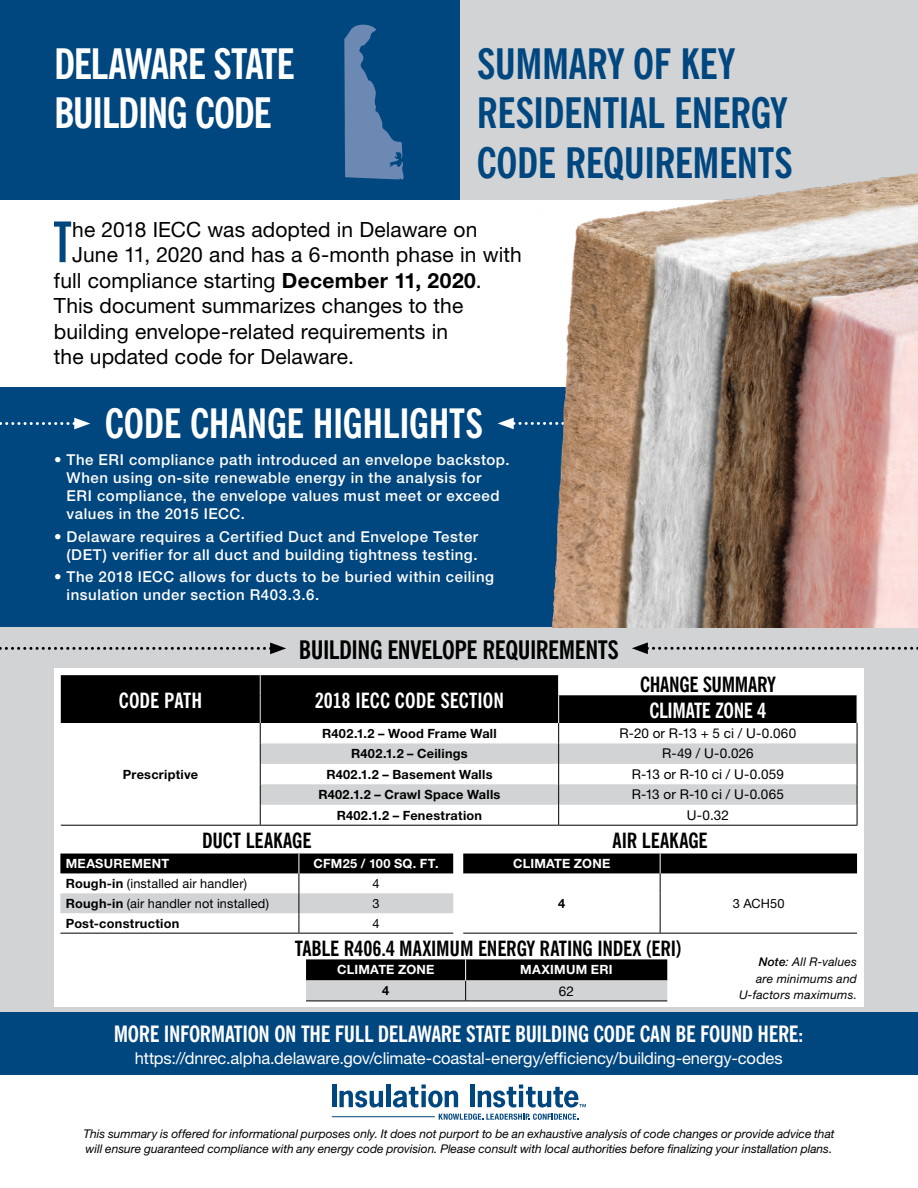
<style>
.page{position:relative;width:918px;height:1188px;background:#fff}
.page>*{position:absolute;margin:0;border:0;box-sizing:border-box;transform-origin:0 0}
.t1{font:700 extra-condensed 56.25px "News Gothic BT";color:#00467f}
.t2{font:700 condensed 42px/49.5px "News Gothic BT";letter-spacing:-.01em;color:#00467f}
.t3{font:700 condensed 42px/49.5px "News Gothic BT";letter-spacing:-.03em;color:#fff}
.t4{font:700 condensed 40.5px "News Gothic BT";letter-spacing:-.01em;color:#fff}
.t5{font:700 condensed 25.5px "News Gothic BT";letter-spacing:-.02em;color:#000}
.t6{font:700 condensed 22.5px "News Gothic BT";letter-spacing:-.02em;color:#fff}
.t7{font:21px "Helvetica Neue LT Std";letter-spacing:.005em;color:#000}
.t8{font:700 condensed 21px "News Gothic BT";letter-spacing:-.01em;color:#000}
.t9{font:700 condensed 21px "News Gothic BT";color:#fff}
.t10{font:16.5px "Helvetica Neue LT Std";letter-spacing:-.01em;color:#fff}
.t11{font:500 15px/18px "Helvetica Neue LT Std";letter-spacing:.035em;color:#fff}
.t12{font:13.5px "Helvetica Neue LT Std";letter-spacing:.01em;color:#000}
.t13{font:700 12.75px "Helvetica Neue LT Std";letter-spacing:.02em;color:#000}
.t14{font:12.75px "Helvetica Neue LT Std";letter-spacing:.01em;color:#000}
.t15{font:700 12.75px "Helvetica Neue LT Std";letter-spacing:.02em;color:#fff}
.t16{font:italic 12px/16.5px "Helvetica Neue LT Std";color:#000;text-align:right}
.s1{font-weight:700}
.s2{font-weight:500}
</style>
<div class="page">
<div style="left:0;top:387px;width:918px;height:316px;background:#00467f"></div>
<div style="left:0;top:627px;width:918px;height:438px;background:#d1d3d4"></div>
<svg style="left:632px;top:642px;width:286px;height:12px"></svg>
<svg style="left:0;top:643px;width:286px;height:11px"></svg>
<hr style="left:332px;top:1085px;width:4px;height:22px;background:#00467f">
<svg style="left:439px;top:1114px;width:139px;height:6px"></svg>
<svg style="left:339px;top:1091px;width:44px;height:17px"></svg>
<hr style="left:386px;top:1085px;width:4px;height:22px;background:#00467f">
<svg style="left:393px;top:1085px;width:65px;height:23px"></svg>
<div style="left:470px;top:1085px;width:5px;height:22px;background:#00467f"></div>
<svg style="left:478px;top:1085px;width:108px;height:23px"></svg>
<hr style="left:332px;top:1116px;width:103px;height:1px;background:#00467f">
<div style="left:441px;top:0;width:477px;height:199px;background:#d1d3d4"></div>
<div style="left:0;top:0;width:460px;height:199px;background:#00467f"></div>
<svg style="left:498px;top:418px;width:28px;height:11px"></svg>
<svg style="left:0;top:418px;width:90px;height:11px"></svg>
<img style="left:526px;top:173px;width:392px;height:454px">
<div style="left:0;top:1012px;width:918px;height:62px;background:#00467f"></div>
<div style="left:54px;top:668px;width:810px;height:339px;background:#fff"></div>
<svg style="left:60px;top:854px;width:797px;height:79px"></svg>
<hr style="left:60px;top:933px;width:239px;height:1px;background:#000">
<hr style="left:299px;top:933px;width:154px;height:1px;background:#000">
<hr style="left:463px;top:933px;width:197px;height:1px;background:#000">
<hr style="left:660px;top:933px;width:197px;height:1px;background:#000">
<hr style="left:306px;top:1001px;width:160px;height:1px;background:#000">
<hr style="left:466px;top:1001px;width:201px;height:1px;background:#000">
<svg style="left:306px;top:959px;width:361px;height:42px;background:#676868"></svg>
<hr style="left:61px;top:825px;width:199px;height:1px;background:#000">
<hr style="left:260px;top:825px;width:299px;height:1px;background:#000">
<hr style="left:559px;top:825px;width:298px;height:1px;background:#000">
<svg style="left:61px;top:675px;width:797px;height:150px"></svg>
<svg style="left:344px;top:25px;width:60px;height:155px"></svg>
<h2 class="t3" style="left:54px;top:39px;width:242px">DELAWARE STATE<br>BUILDING CODE</h2>
<h2 class="t2" style="left:477px;top:39px;width:318px">SUMMARY OF KEY<br>RESIDENTIAL ENERGY<br>CODE REQUIREMENTS</h2>
<h1 class="t1" style="left:54px;top:208px;width:20px">T</h1>
<h3 class="t7" style="left:72px;top:217px;width:407px">he 2018 IECC was adopted in Delaware on</h3>
<h3 class="t7" style="left:72px;top:242px;width:451px">June 11, 2020 and has a 6-month phase in with</h3>
<h3 class="t7" style="left:54px;top:268px;width:429px">full compliance starting <span class="s1">December 11, 2020</span>.</h3>
<h3 class="t7" style="left:54px;top:293px;width:411px">This document summarizes changes to the</h3>
<h3 class="t7" style="left:54px;top:319px;width:396px">building envelope-related requirements in</h3>
<h3 class="t7" style="left:54px;top:344px;width:302px">the updated code for Delaware.</h3>
<h3 class="t4" style="left:105px;top:398px;width:380px">CODE CHANGE HIGHLIGHTS</h3>
<p class="t11" style="left:67px;top:451px;width:445px;text-indent:-13px">• The ERI compliance path introduced an envelope backstop.<br>When using on-site renewable energy in the analysis for ERI compliance, the envelope values must meet or exceed values in the 2015 IECC.</p>
<p class="t11" style="left:54px;top:527px;width:426px;text-align:right">• Delaware requires a Certified Duct and Envelope Tester (DET) verifier for all duct and building tightness testing.</p>
<p class="t11" style="left:67px;top:568px;width:429px;text-indent:-13px">• The 2018 IECC allows for ducts to be buried within ceiling insulation under section R403.3.6.</p>
<h3 class="t5" style="left:299px;top:634px;width:322px">BUILDING ENVELOPE REQUIREMENTS</h3>
<h3 class="t9" style="left:119px;top:687px;width:85px">CODE PATH</h3>
<h3 class="t9" style="left:315px;top:687px;width:191px">2018 IECC CODE SECTION</h3>
<h3 class="t8" style="left:640px;top:672px;width:137px">CHANGE SUMMARY</h3>
<h3 class="t9" style="left:649px;top:697px;width:118px">CLIMATE ZONE 4</h3>
<p class="t13" style="left:123px;top:766px;width:77px">Prescriptive</p>
<p class="t13" style="left:322px;top:725px;width:176px">R402.1.2 – Wood Frame Wall</p>
<p class="t12" style="left:619px;top:725px;width:178px">R-20 or R-13 + 5 ci / U-0.060</p>
<p class="t13" style="left:351px;top:746px;width:118px">R402.1.2 – Ceilings</p>
<p class="t12" style="left:662px;top:746px;width:93px">R-49 / U-0.026</p>
<p class="t13" style="left:326px;top:766px;width:168px">R402.1.2 – Basement Walls</p>
<p class="t12" style="left:632px;top:766px;width:153px">R-13 or R-10 ci / U-0.059</p>
<p class="t13" style="left:318px;top:787px;width:184px">R402.1.2 – Crawl Space Walls</p>
<p class="t12" style="left:632px;top:787px;width:154px">R-13 or R-10 ci / U-0.065</p>
<p class="t13" style="left:337px;top:807px;width:147px">R402.1.2 – Fenestration</p>
<p class="t12" style="left:687px;top:807px;width:44px">U-0.32</p>
<h3 class="t8" style="left:202px;top:828px;width:111px">DUCT LEAKAGE</h3>
<h3 class="t8" style="left:613px;top:828px;width:97px">AIR LEAKAGE</h3>
<p class="t15" style="left:66px;top:856px;width:105px">MEASUREMENT</p>
<p class="t15" style="left:314px;top:856px;width:127px">CFM25 / 100 SQ. FT.</p>
<p class="t15" style="left:513px;top:856px;width:99px">CLIMATE ZONE</p>
<p class="t14" style="left:66px;top:876px;width:183px"><span class="s1">Rough-in</span> (installed air handler)</p>
<p class="t14" style="left:373px;top:876px;width:9px">4</p>
<p class="t14" style="left:66px;top:896px;width:205px"><span class="s1">Rough-in</span> (air handler not installed)</p>
<p class="t14" style="left:373px;top:896px;width:9px">3</p>
<p class="t13" style="left:558px;top:895px;width:9px">4</p>
<p class="t14" style="left:733px;top:896px;width:53px">3 ACH50</p>
<p class="t13" style="left:66px;top:915px;width:115px">Post-construction</p>
<p class="t14" style="left:373px;top:916px;width:9px">4</p>
<h3 class="t8" style="left:295px;top:936px;width:389px">TABLE R406.4 MAXIMUM ENERGY RATING INDEX (ERI)</h3>
<p class="t15" style="left:337px;top:961px;width:99px">CLIMATE ZONE</p>
<p class="t15" style="left:520px;top:961px;width:94px">MAXIMUM ERI</p>
<p class="t13" style="left:382px;top:983px;width:9px">4</p>
<p class="t12" style="left:559px;top:983px;width:17px">62</p>
<h3 class="t6" style="left:114px;top:1020px;width:691px">MORE INFORMATION ON THE FULL DELAWARE STATE BUILDING CODE CAN BE FOUND HERE:</h3>
<p class="t10" style="left:135px;top:1049px;width:649px">https://dnrec.alpha.delaware.gov/climate-coastal-energy/efficiency/building-energy-codes</p>
<p class="t16" style="left:739px;top:953px;width:120px"><span class="s2">Note</span>: All R-values are minimums and<br>U-factors maximums.</p>
<p class="t16" style="left:83px;top:1126px;width:753px;line-height:15px;text-align:left">This summary is offered for informational purposes only. It does not purport to be an exhaustive analysis of code changes or provide advice that will ensure guaranteed compliance with any energy code provision. Please consult with local authorities before finalizing your installation plans.</p>
</div>
